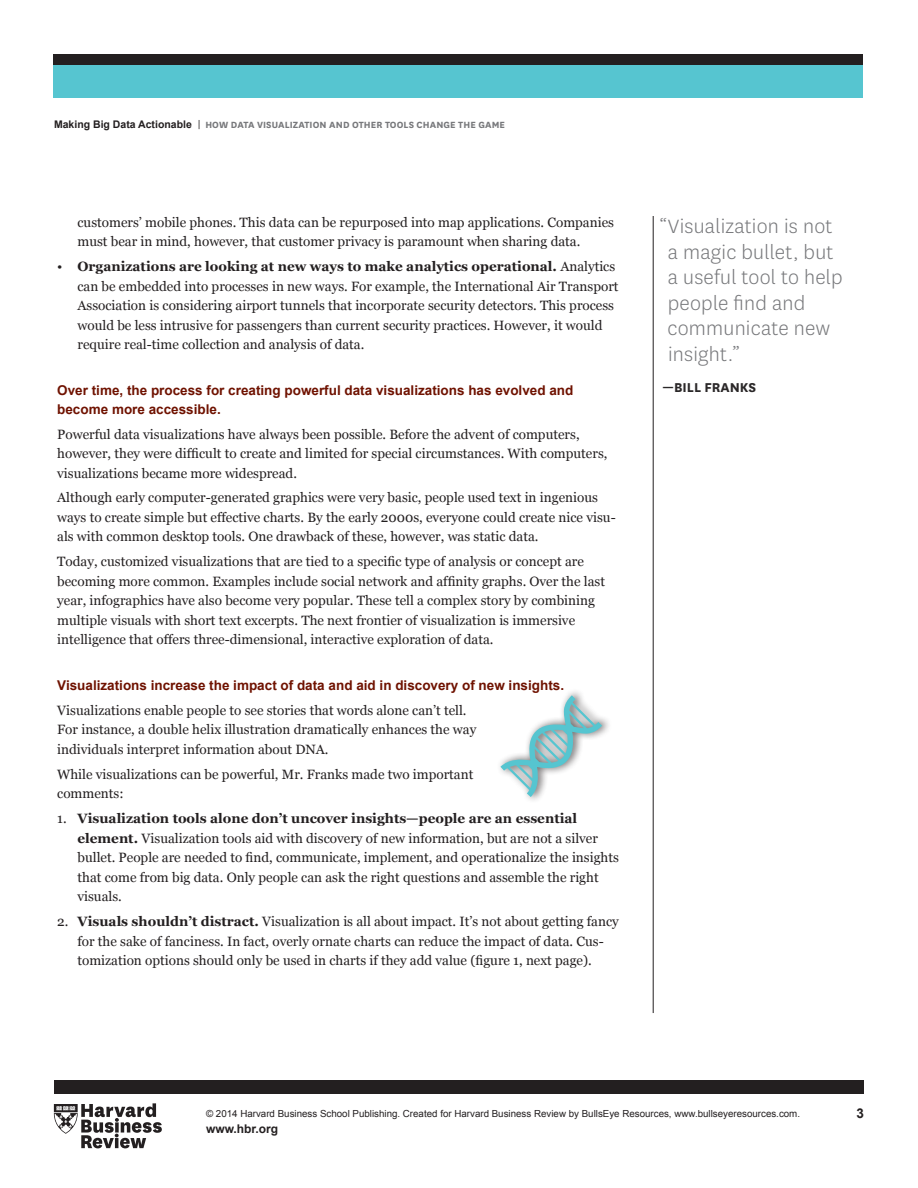
<style>
.page{position:relative;width:918px;height:1188px;background:#fff}
.page>*{position:absolute;margin:0;border:0;box-sizing:border-box;transform-origin:0 0}
.t1{font:300 22.5px/25.5px "National HBR";letter-spacing:.01em;color:#77787b}
.t2{font:700 15px "National HBR";color:#2a2728}
.t3{font:13.5px/19.5px "Georgia";color:#231f20}
.t4{font:700 13.5px/18.8px "Arial";color:#6f1200}
.t5{font:700 13.5px "Arial";color:#231f20}
.t6{font:700 12px "Arial";color:#231f20}
.t7{font:700 10.5px "National HBR";letter-spacing:.01em;color:#77787b}
.t8{font:9.75px "Arial";color:#231f20}
.s1{font-family:"Arial";color:#231f20}
.s2{font-weight:400;color:#231f20}
.s3{font-weight:700}
</style>
<div class="page">
<div style="left:54px;top:1080px;width:810px;height:14px;background:#231f20"></div>
<svg style="left:53px;top:1103px;width:109px;height:45px"></svg>
<hr style="left:653px;top:216px;width:1px;height:797px;background:#231f20">
<div style="left:53px;top:64px;width:810px;height:33px;background:#56c5d0"></div>
<div style="left:53px;top:54px;width:810px;height:10px;background:#231f20"></div>
<svg style="left:500px;top:695px;width:102px;height:102px"></svg>
<p class="t7" style="left:54px;top:117px;width:453px"><span class="s1">Making Big Data Actionable</span> <span class="s2">|</span> HOW DATA VISUALIZATION AND OTHER TOOLS CHANGE THE GAME</p>
<p class="t3" style="left:77px;top:213px;width:538px">customers’ mobile phones. This data can be repurposed into map applications. Companies must bear in mind, however, that customer privacy is paramount when sharing data.</p>
<p class="t3" style="left:77px;top:257px;width:543px;text-indent:-20px">• <span class="s3">Organizations are looking at new ways to make analytics operational.</span> Analytics can be embedded into processes in new ways. For example, the International Air Transport Association is considering airport tunnels that incorporate security detectors. This process would be less intrusive for passengers than current security practices. However, it would require real-time collection and analysis of data.</p>
<p class="t4" style="left:57px;top:381px;width:518px">Over time, the process for creating powerful data visualizations has evolved and become more accessible.</p>
<p class="t3" style="left:57px;top:424px;width:552px">Powerful data visualizations have always been possible. Before the advent of computers, however, they were difficult to create and limited for special circumstances. With computers, visualizations became more widespread.</p>
<p class="t3" style="left:57px;top:488px;width:560px">Although early computer-generated graphics were very basic, people used text in ingenious ways to create simple but effective charts. By the early 2000s, everyone could create nice visu&shy;als with common desktop tools. One drawback of these, however, was static data.</p>
<p class="t3" style="left:57px;top:552px;width:549px">Today, customized visualizations that are tied to a specific type of analysis or concept are becoming more common. Examples include social network and affinity graphs. Over the last year, infographics have also become very popular. These tell a complex story by combining multiple visuals with short text excerpts. The next frontier of visualization is immersive intelligence that offers three-dimensional, interactive exploration of data.</p>
<p class="t4" style="left:57px;top:676px;width:508px">Visualizations increase the impact of data and aid in discovery of new insights.</p>
<p class="t3" style="left:57px;top:701px;width:421px">Visualizations enable people to see stories that words alone can’t tell.<br>For instance, a double helix illustration dramatically enhances the way individuals interpret information about DNA.</p>
<p class="t3" style="left:57px;top:765px;width:418px">While visualizations can be powerful, Mr. Franks made two important comments:</p>
<p class="t3" style="left:77px;top:809px;width:543px;text-indent:-20px">1. <span class="s3">Visualization tools alone don’t uncover insights—people are an essential element.</span> Visualization tools aid with discovery of new information, but are not a silver bullet. People are needed to find, communicate, implement, and operationalize the insights that come from big data. Only people can ask the right questions and assemble the right visuals.</p>
<p class="t3" style="left:57px;top:912px;width:563px;text-align:center">2. <span class="s3">Visuals shouldn’t distract.</span> Visualization is all about impact. It’s not about getting fancy for the sake of fanciness. In fact, overly ornate charts can reduce the impact of data. Cus&shy;tomization options should only be used in charts if they add value (figure 1, next page).</p>
<h1 class="t1" style="left:667px;top:213px;width:177px;text-indent:-8px">“Visualization is not a magic bullet, but a useful tool to help people find and communicate new insight.”</h1>
<p class="t2" style="left:662px;top:377px;width:96px">—BILL FRANKS</p>
<p class="t8" style="left:206px;top:1107px;width:596px">© 2014 Harvard Business School Publishing. Created for Harvard Business Review by BullsEye Resources, www.bullseyeresources.com.</p>
<p class="t6" style="left:206px;top:1121px;width:74px">www.hbr.org</p>
<p class="t5" style="left:856px;top:1104px;width:9px">3</p>
</div>
